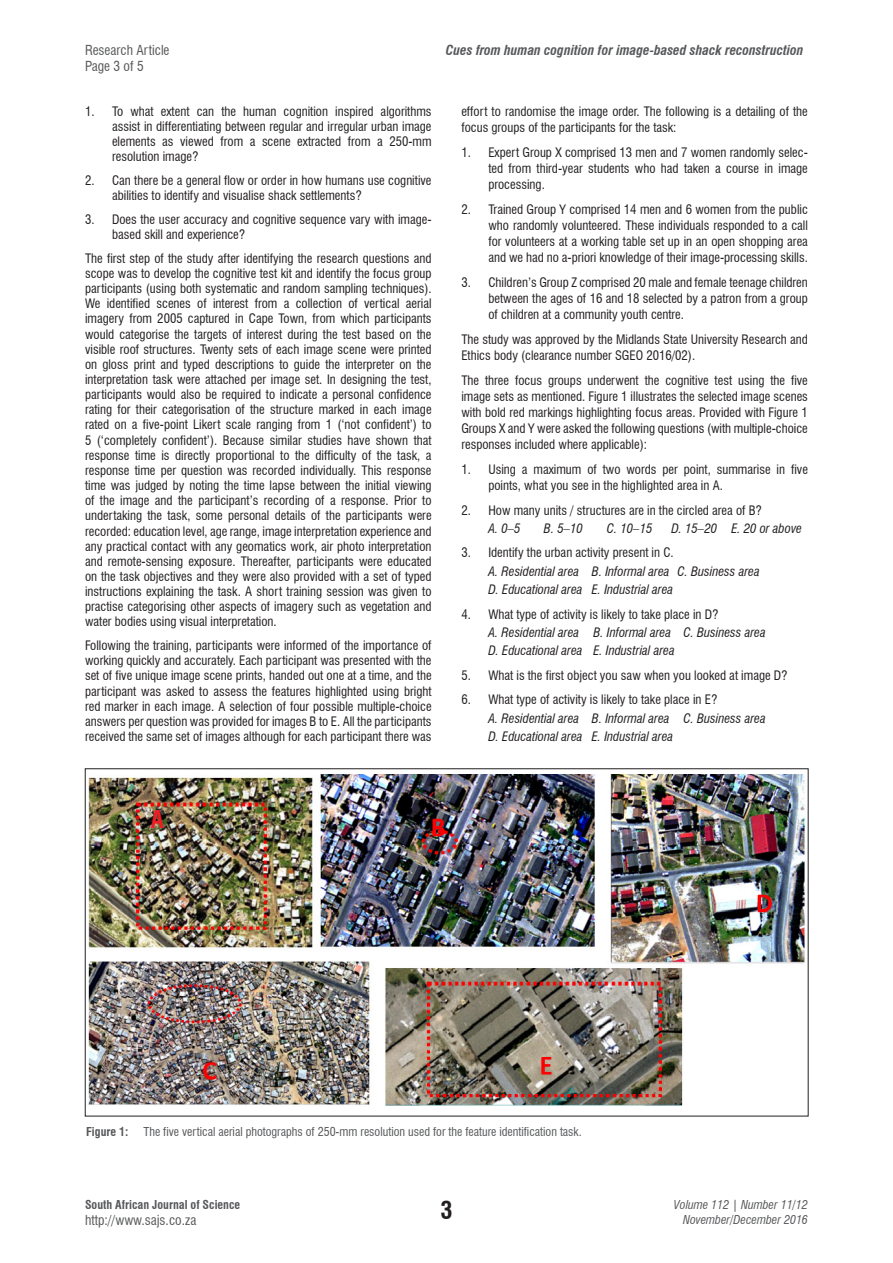
<style>
.page{position:relative;width:893px;height:1263px;background:#fff}
.page>*{position:absolute;margin:0;border:0;box-sizing:border-box;transform-origin:0 0}
.t1{font:700 condensed 24px "Swiss 721 BT";color:#231f20}
.t2{font:700 condensed 24px "Swiss 721 BT";color:#ee1d23}
.HEADER_top{font:italic 700 condensed 13.5px "Swiss 721 BT";color:#57585a}
.HEADER_top-2{font:condensed 13.5px "Swiss 721 BT";color:#57585a}
.BODY{font:condensed 12.75px/15.1px "Swiss 721 BT";color:#231f20;text-align:justify}
.LIST_no{font:italic condensed 12.75px "Swiss 721 BT";color:#231f20}
.FIG_caption{font:condensed 12px "Swiss 721 BT";color:#57585a}
.t3{font:italic condensed 12px/14.4px "Swiss 721 BT";color:#57585a;text-align:right}
.FIG_caption-2{font:700 condensed 12px "Swiss 721 BT";color:#57585a}
</style>
<div class="page">
<img style="left:88px;top:775px;width:717px;height:331px">
<p class="HEADER_top-2" style="left:85px;top:42px;width:86px">Research Article</p>
<p class="HEADER_top" style="left:446px;top:42px;width:359px">Cues from human cognition for image-based shack reconstruction</p>
<p class="HEADER_top-2" style="left:85px;top:58px;width:60px">Page 3 of 5</p>
<p class="BODY" style="left:112px;top:104px;width:321px;text-indent:-27px">1. To what extent can the human cognition inspired algorithms assist in differentiating between regular and irregular urban image elements as viewed from a scene extracted from a 250-mm resolution image?</p>
<p class="BODY" style="left:112px;top:173px;width:321px;text-indent:-27px">2. Can there be a general flow or order in how humans use cognitive abilities to identify and visualise shack settlements?</p>
<p class="BODY" style="left:112px;top:212px;width:321px;text-indent:-27px">3. Does the user accuracy and cognitive sequence vary with image&shy;based skill and experience?</p>
<p class="BODY" style="left:85px;top:250px;width:348px">The first step of the study after identifying the research questions and scope was to develop the cognitive test kit and identify the focus group participants (using both systematic and random sampling techniques).<br>We identified scenes of interest from a collection of vertical aerial imagery from 2005 captured in Cape Town, from which participants would categorise the targets of interest during the test based on the visible roof structures. Twenty sets of each image scene were printed on gloss print and typed descriptions to guide the interpreter on the interpretation task were attached per image set. In designing the test, participants would also be required to indicate a personal confidence rating for their categorisation of the structure marked in each image rated on a five-point Likert scale ranging from 1 (‘not confident’) to 5 (‘completely confident’). Because similar studies have shown that response time is directly proportional to the difficulty of the task, a response time per question was recorded individually. This response time was judged by noting the time lapse between the initial viewing of the image and the participant’s recording of a response. Prior to undertaking the task, some personal details of the participants were recorded: education level, age range, image interpretation experience and any practical contact with any geomatics work, air photo interpretation and remote-sensing exposure. Thereafter, participants were educated on the task objectives and they were also provided with a set of typed instructions explaining the task. A short training session was given to practise categorising other aspects of imagery such as vegetation and water bodies using visual interpretation.</p>
<p class="BODY" style="left:85px;top:638px;width:348px">Following the training, participants were informed of the importance of working quickly and accurately. Each participant was presented with the set of five unique image scene prints, handed out one at a time, and the participant was asked to assess the features highlighted using bright red marker in each image. A selection of four possible multiple-choice answers per question was provided for images B to E. All the participants received the same set of images although for each participant there was</p>
<p class="t2" style="left:151px;top:804px;width:15px">A</p>
<p class="BODY" style="left:461px;top:103px;width:348px;line-height:16.2px">effort to randomise the image order. The following is a detailing of the focus groups of the participants for the task:</p>
<p class="BODY" style="left:488px;top:144px;width:321px;line-height:16.2px;text-indent:-27px">1. Expert Group X comprised 13 men and 7 women randomly selec&shy;ted from third-year students who had taken a course in image processing.</p>
<p class="BODY" style="left:488px;top:201px;width:321px;line-height:16.2px;text-indent:-27px">2. Trained Group Y comprised 14 men and 6 women from the public who randomly volunteered. These individuals responded to a call for volunteers at a working table set up in an open shopping area and we had no a-priori knowledge of their image-processing skills.</p>
<p class="BODY" style="left:488px;top:274px;width:321px;line-height:16.2px;text-indent:-27px">3. Children’s Group Z comprised 20 male and female teenage children between the ages of 16 and 18 selected by a patron from a group of children at a community youth centre.</p>
<p class="BODY" style="left:461px;top:331px;width:348px;line-height:16.2px">The study was approved by the Midlands State University Research and<br>Ethics body (clearance number SGEO 2016/02).</p>
<p class="BODY" style="left:461px;top:372px;width:348px;line-height:16.2px">The three focus groups underwent the cognitive test using the five image sets as mentioned. Figure 1 illustrates the selected image scenes with bold red markings highlighting focus areas. Provided with Figure 1<br>Groups X and Y were asked the following questions (with multiple-choice responses included where applicable):</p>
<p class="BODY" style="left:488px;top:461px;width:321px;line-height:16.2px;text-indent:-27px">1. Using a maximum of two words per point, summarise in five points, what you see in the highlighted area in A.</p>
<p class="BODY" style="left:461px;top:502px;width:302px">2. How many units / structures are in the circled area of B?</p>
<p class="LIST_no" style="left:488px;top:520px;width:34px">A. 0–5</p>
<p class="LIST_no" style="left:544px;top:520px;width:40px">B. 5–10</p>
<p class="LIST_no" style="left:607px;top:520px;width:47px">C. 10–15</p>
<p class="LIST_no" style="left:671px;top:520px;width:132px">D. 15–20 E. 20 or above</p>
<p class="BODY" style="left:461px;top:545px;width:214px">3. Identify the urban activity present in C.</p>
<p class="LIST_no" style="left:488px;top:563px;width:273px">A. Residential area B. Informal area C. Business area</p>
<p class="LIST_no" style="left:488px;top:582px;width:186px">D. Educational area E. Industrial area</p>
<p class="BODY" style="left:461px;top:606px;width:259px">4. What type of activity is likely to take place in D?</p>
<p class="LIST_no" style="left:488px;top:625px;width:279px">A. Residential area B. Informal area C. Business area</p>
<p class="LIST_no" style="left:488px;top:643px;width:188px">D. Educational area E. Industrial area</p>
<p class="BODY" style="left:461px;top:668px;width:328px">5. What is the first object you saw when you looked at image D?</p>
<p class="BODY" style="left:461px;top:692px;width:257px">6. What type of activity is likely to take place in E?</p>
<p class="LIST_no" style="left:488px;top:710px;width:279px">A. Residential area B. Informal area C. Business area</p>
<p class="LIST_no" style="left:488px;top:729px;width:186px">D. Educational area E. Industrial area</p>
<p class="FIG_caption-2" style="left:86px;top:1124px;width:44px">Figure 1:</p>
<p class="FIG_caption" style="left:144px;top:1124px;width:440px">The five vertical aerial photographs of 250-mm resolution used for the feature identification task.</p>
<p class="FIG_caption-2" style="left:85px;top:1197px;width:157px">South African Journal of Science</p>
<p class="HEADER_top-2" style="left:85px;top:1212px;width:113px">http://www.sajs.co.za</p>
<h1 class="t1" style="left:440px;top:1195px;width:13px">3</h1>
<p class="t3" style="left:674px;top:1198px;width:136px">Volume 112 | Number 11/12<br>November/December 2016</p>
</div>
